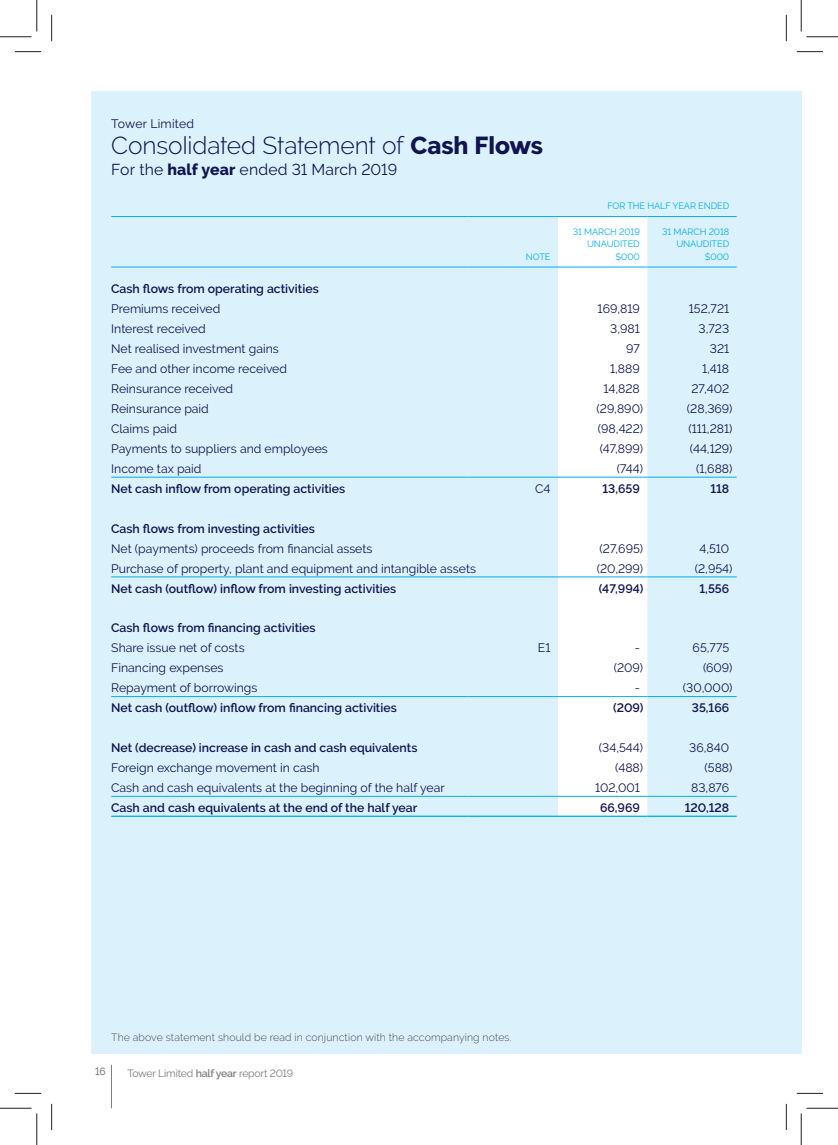
<style>
.page{position:relative;width:838px;height:1145px;background:#fff}
.page>*{position:absolute;margin:0;border:0;box-sizing:border-box;transform-origin:0 0}
.t1{font:300 24.5px "Raleway";letter-spacing:-.005em;color:#11144f}
.t2{font:15.75px "Raleway";letter-spacing:.01em;color:#11144f}
.t3{font:12.25px "Raleway";color:#11144f}
.t4{font:600 12.25px "Raleway";color:#11144f}
.t5{font:300 10.5px "Raleway";letter-spacing:.01em;color:#4e4b4c}
.t6{font:10.5px "Raleway";letter-spacing:-.02em;color:#7d7c7e}
.t7{font:500 10.5px "Raleway";color:#7d7c7e}
.t8{font:9.1px/12.2px "Raleway";letter-spacing:-.01em;color:#00aeef;text-align:right}
.s1{font-weight:800}
.s2{font-weight:600}
</style>
<div class="page">
<div style="left:786px;top:91px;width:15px;height:963px;background:#dbf2fd"></div>
<div style="left:91px;top:91px;width:695px;height:963px;background:#dbf2fd"></div>
<hr style="left:111px;top:1065px;width:1px;height:43px;background:#7d7c7e">
<div style="left:558px;top:217px;width:89px;height:599px;background:#fff"></div>
<hr style="left:468px;top:267px;width:90px;height:1px;background:#00aeef">
<hr style="left:558px;top:267px;width:89px;height:1px;background:#00aeef">
<hr style="left:647px;top:267px;width:89px;height:1px;background:#00aeef">
<hr style="left:111px;top:577px;width:357px;height:1px;background:#00aeef">
<hr style="left:468px;top:577px;width:90px;height:1px;background:#00aeef">
<hr style="left:111px;top:267px;width:357px;height:1px;background:#00aeef">
<hr style="left:111px;top:477px;width:357px;height:1px;background:#00aeef">
<hr style="left:468px;top:477px;width:90px;height:1px;background:#00aeef">
<hr style="left:558px;top:477px;width:89px;height:1px;background:#00aeef">
<hr style="left:647px;top:477px;width:89px;height:1px;background:#00aeef">
<hr style="left:111px;top:216px;width:357px;height:1px;background:#00aeef">
<hr style="left:111px;top:796px;width:357px;height:1px;background:#00aeef">
<hr style="left:468px;top:796px;width:90px;height:1px;background:#00aeef">
<hr style="left:558px;top:796px;width:89px;height:1px;background:#00aeef">
<hr style="left:647px;top:796px;width:89px;height:1px;background:#00aeef">
<hr style="left:111px;top:816px;width:357px;height:1px;background:#00aeef">
<hr style="left:468px;top:816px;width:90px;height:1px;background:#00aeef">
<hr style="left:558px;top:816px;width:89px;height:1px;background:#00aeef">
<hr style="left:647px;top:816px;width:89px;height:1px;background:#00aeef">
<hr style="left:558px;top:577px;width:89px;height:1px;background:#00aeef">
<hr style="left:647px;top:577px;width:89px;height:1px;background:#00aeef">
<hr style="left:111px;top:696px;width:357px;height:1px;background:#00aeef">
<hr style="left:468px;top:696px;width:90px;height:1px;background:#00aeef">
<hr style="left:558px;top:696px;width:89px;height:1px;background:#00aeef">
<hr style="left:647px;top:696px;width:89px;height:1px;background:#00aeef">
<hr style="left:468px;top:216px;width:90px;height:1px;background:#00aeef">
<hr style="left:558px;top:216px;width:89px;height:1px;background:#00aeef">
<hr style="left:647px;top:216px;width:89px;height:1px;background:#00aeef">
<svg style="left:15px;top:51px;width:26px;height:1px"></svg>
<svg style="left:796px;top:51px;width:27px;height:1px"></svg>
<svg style="left:15px;top:1093px;width:26px;height:1px"></svg>
<svg style="left:796px;top:1093px;width:27px;height:1px"></svg>
<svg style="left:51px;top:15px;width:1px;height:26px"></svg>
<svg style="left:51px;top:1104px;width:1px;height:26px"></svg>
<svg style="left:786px;top:15px;width:1px;height:26px"></svg>
<svg style="left:786px;top:1104px;width:1px;height:26px"></svg>
<hr style="left:0;top:36px;width:32px;height:1px;background:#241f1f">
<hr style="left:806px;top:36px;width:31px;height:1px;background:#241f1f">
<hr style="left:0;top:1108px;width:32px;height:1px;background:#241f1f">
<hr style="left:806px;top:1108px;width:31px;height:1px;background:#241f1f">
<hr style="left:36px;top:0;width:1px;height:31px;background:#241f1f">
<hr style="left:36px;top:1113px;width:1px;height:32px;background:#241f1f">
<hr style="left:800px;top:0;width:1px;height:31px;background:#241f1f">
<hr style="left:800px;top:1113px;width:1px;height:32px;background:#241f1f">
<p class="t3" style="left:111px;top:116px;width:84px">Tower Limited</p>
<h1 class="t1" style="left:111px;top:131px;width:433px">Consolidated Statement of <span class="s1">Cash Flows</span></h1>
<p class="t2" style="left:111px;top:160px;width:287px">For the <span class="s1">half year</span> ended 31 March 2019</p>
<p class="t8" style="left:526px;top:250px;width:26px">NOTE</p>
<p class="t8" style="left:607px;top:200px;width:123px">FOR THE HALF YEAR ENDED</p>
<p class="t8" style="left:572px;top:226px;width:69px">31 MARCH 2019<br>UNAUDITED $000</p>
<p class="t8" style="left:662px;top:226px;width:68px">31 MARCH 2018<br>UNAUDITED $000</p>
<p class="t4" style="left:111px;top:282px;width:209px">Cash flows from operating activities</p>
<p class="t3" style="left:111px;top:302px;width:111px">Premiums received</p>
<p class="t3" style="left:597px;top:302px;width:44px">169,819</p>
<p class="t3" style="left:688px;top:302px;width:42px">152,721</p>
<p class="t3" style="left:111px;top:322px;width:96px">Interest received</p>
<p class="t3" style="left:610px;top:322px;width:31px">3,981</p>
<p class="t3" style="left:698px;top:322px;width:32px">3,723</p>
<p class="t3" style="left:111px;top:342px;width:169px">Net realised investment gains</p>
<p class="t3" style="left:626px;top:342px;width:15px">97</p>
<p class="t3" style="left:709px;top:342px;width:21px">321</p>
<p class="t3" style="left:111px;top:362px;width:177px">Fee and other income received</p>
<p class="t3" style="left:610px;top:362px;width:31px">1,889</p>
<p class="t3" style="left:702px;top:362px;width:29px">1,418</p>
<p class="t3" style="left:111px;top:382px;width:123px">Reinsurance received</p>
<p class="t3" style="left:603px;top:382px;width:38px">14,828</p>
<p class="t3" style="left:691px;top:382px;width:39px">27,402</p>
<p class="t3" style="left:111px;top:402px;width:99px">Reinsurance paid</p>
<p class="t3" style="left:596px;top:402px;width:48px">(29,890)</p>
<p class="t3" style="left:687px;top:402px;width:47px">(28,369)</p>
<p class="t3" style="left:111px;top:422px;width:67px">Claims paid</p>
<p class="t3" style="left:598px;top:422px;width:47px">(98,422)</p>
<p class="t3" style="left:688px;top:422px;width:46px">(111,281)</p>
<p class="t3" style="left:111px;top:442px;width:218px">Payments to suppliers and employees</p>
<p class="t3" style="left:599px;top:442px;width:45px">(47,899)</p>
<p class="t3" style="left:690px;top:442px;width:44px">(44,129)</p>
<p class="t3" style="left:111px;top:461px;width:92px">Income tax paid</p>
<p class="t3" style="left:616px;top:461px;width:28px">(744)</p>
<p class="t3" style="left:696px;top:461px;width:38px">(1,688)</p>
<p class="t4" style="left:111px;top:481px;width:235px">Net cash inflow from operating activities</p>
<p class="t3" style="left:535px;top:481px;width:17px">C4</p>
<p class="t4" style="left:602px;top:481px;width:39px">13,659</p>
<p class="t4" style="left:710px;top:481px;width:20px">118</p>
<p class="t4" style="left:111px;top:521px;width:205px">Cash flows from investing activities</p>
<p class="t3" style="left:111px;top:541px;width:263px">Net (payments) proceeds from financial assets</p>
<p class="t3" style="left:599px;top:541px;width:45px">(27,695)</p>
<p class="t3" style="left:699px;top:541px;width:31px">4,510</p>
<p class="t3" style="left:111px;top:561px;width:366px">Purchase of property, plant and equipment and intangible assets</p>
<p class="t3" style="left:596px;top:561px;width:48px">(20,299)</p>
<p class="t3" style="left:694px;top:561px;width:39px">(2,954)</p>
<p class="t4" style="left:111px;top:581px;width:286px">Net cash (outflow) inflow from investing activities</p>
<p class="t4" style="left:598px;top:581px;width:46px">(47,994)</p>
<p class="t4" style="left:699px;top:581px;width:31px">1,556</p>
<p class="t4" style="left:111px;top:621px;width:206px">Cash flows from financing activities</p>
<p class="t3" style="left:111px;top:641px;width:135px">Share issue net of costs</p>
<p class="t3" style="left:538px;top:641px;width:14px">E1</p>
<p class="t3" style="left:634px;top:641px;width:7px">-</p>
<p class="t3" style="left:692px;top:641px;width:38px">65,775</p>
<p class="t3" style="left:111px;top:661px;width:114px">Financing expenses</p>
<p class="t3" style="left:613px;top:661px;width:31px">(209)</p>
<p class="t3" style="left:703px;top:661px;width:31px">(609)</p>
<p class="t3" style="left:111px;top:681px;width:148px">Repayment of borrowings</p>
<p class="t3" style="left:634px;top:681px;width:7px">-</p>
<p class="t3" style="left:683px;top:681px;width:51px">(30,000)</p>
<p class="t4" style="left:111px;top:701px;width:287px">Net cash (outflow) inflow from financing activities</p>
<p class="t4" style="left:613px;top:701px;width:32px">(209)</p>
<p class="t4" style="left:691px;top:701px;width:39px">35,166</p>
<p class="t4" style="left:111px;top:741px;width:307px">Net (decrease) increase in cash and cash equivalents</p>
<p class="t3" style="left:599px;top:741px;width:46px">(34,544)</p>
<p class="t3" style="left:689px;top:741px;width:41px">36,840</p>
<p class="t3" style="left:111px;top:761px;width:210px">Foreign exchange movement in cash</p>
<p class="t3" style="left:615px;top:761px;width:29px">(488)</p>
<p class="t3" style="left:704px;top:761px;width:29px">(588)</p>
<p class="t3" style="left:111px;top:781px;width:335px">Cash and cash equivalents at the beginning of the half year</p>
<p class="t3" style="left:595px;top:781px;width:46px">102,001</p>
<p class="t3" style="left:691px;top:781px;width:40px">83,876</p>
<p class="t4" style="left:111px;top:801px;width:307px">Cash and cash equivalents at the end of the half year</p>
<p class="t4" style="left:600px;top:801px;width:41px">66,969</p>
<p class="t4" style="left:684px;top:801px;width:46px">120,128</p>
<p class="t5" style="left:111px;top:1031px;width:402px">The above statement should be read in conjunction with the accompanying notes.</p>
<p class="t7" style="left:95px;top:1065px;width:12px">16</p>
<p class="t6" style="left:127px;top:1067px;width:167px">Tower Limited <span class="s2">half year</span> report 2019</p>
</div>
